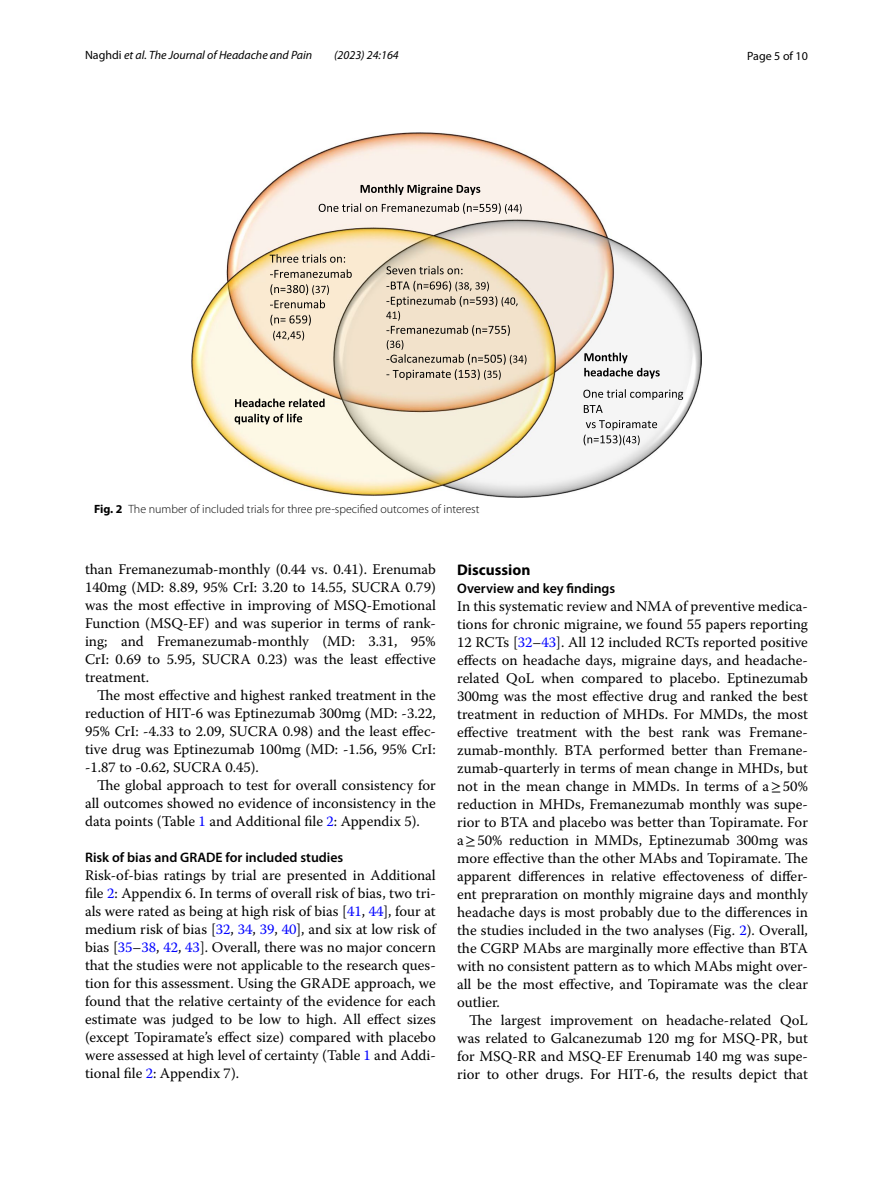
<style>
.page{position:relative;width:893px;height:1187px;background:#fff}
.page>*{position:absolute;margin:0;border:0;box-sizing:border-box;transform-origin:0 0}
.t1{font:700 15.45px "Myriad Pro";color:#000}
.t2{font:14.7px/18px "Warnock Pro";color:#000;text-align:justify}
.t3{font:600 13.8px "Myriad Pro";color:#000}
.t4{font:300 12px "Myriad Pro";color:#000}
.t5{font:italic 12px "Myriad Pro";color:#000}
.t6{font:12px "Myriad Pro";color:#000}
.s1{font-style:normal}
.s2{font-weight:700}
.s3{color:#00f}
.s4{font-family:"STIX"}
</style>
<div class="page">
<img style="left:191px;top:133px;width:511px;height:364px">
<svg style="left:361px;top:184px;width:119px;height:11px"></svg>
<svg style="left:319px;top:203px;width:203px;height:11px;background:#c7c0bb"></svg>
<svg style="left:270px;top:254px;width:75px;height:9px"></svg>
<svg style="left:270px;top:269px;width:82px;height:9px"></svg>
<svg style="left:270px;top:284px;width:59px;height:24px"></svg>
<svg style="left:270px;top:315px;width:41px;height:10px"></svg>
<svg style="left:273px;top:331px;width:31px;height:9px"></svg>
<svg style="left:583px;top:389px;width:100px;height:24px"></svg>
<svg style="left:584px;top:420px;width:73px;height:25px"></svg>
<svg style="left:386px;top:266px;width:76px;height:8px"></svg>
<svg style="left:386px;top:281px;width:140px;height:99px;background:#d8cab4"></svg>
<svg style="left:584px;top:352px;width:76px;height:26px"></svg>
<svg style="left:235px;top:398px;width:90px;height:9px"></svg>
<svg style="left:235px;top:413px;width:67px;height:11px"></svg>
<p class="t5" style="left:85px;top:48px;width:229px"><span class="s1">Naghdi</span> et al. The Journal of Headache and Pain</p>
<p class="t5" style="left:334px;top:48px;width:66px">(2023) 24:164</p>
<p class="t6" style="left:747px;top:48px;width:62px">Page 5 of 10</p>
<p class="t4" style="left:94px;top:502px;width:387px"><span class="s2">Fig. 2</span> The number of included trials for three pre-specified outcomes of interest</p>
<p class="t2" style="left:85px;top:560px;width:352px">than Fremanezumab-monthly (0.44 vs. 0.41). Erenumab 140mg (MD: 8.89, 95% CrI: 3.20 to 14.55, SUCRA 0.79) was the most effective in improving of MSQ-Emotional Function (MSQ-EF) and was superior in terms of rank&shy;ing; and Fremanezumab-monthly (MD: 3.31, 95% CrI: 0.69 to 5.95, SUCRA 0.23) was the least effective treatment.</p>
<p class="t2" style="left:85px;top:686px;width:352px;text-indent:12px">The most effective and highest ranked treatment in the reduction of HIT-6 was Eptinezumab 300mg (MD: -3.22, 95% CrI: -4.33 to 2.09, SUCRA 0.98) and the least effec&shy;tive drug was Eptinezumab 100mg (MD: -1.56, 95% CrI: -1.87 to -0.62, SUCRA 0.45).</p>
<p class="t2" style="left:85px;top:776px;width:352px;text-indent:12px">The global approach to test for overall consistency for all outcomes showed no evidence of inconsistency in the data points (Table <span class="s3">1</span> and Additional file <span class="s3">2</span>: Appendix 5).</p>
<p class="t3" style="left:85px;top:848px;width:260px">Risk of bias and GRADE for included studies</p>
<p class="t2" style="left:85px;top:866px;width:352px">Risk-of-bias ratings by trial are presented in Additional file <span class="s3">2</span>: Appendix 6. In terms of overall risk of bias, two tri&shy;als were rated as being at high risk of bias [<span class="s3">41</span>, <span class="s3">44</span>], four at medium risk of bias [<span class="s3">32</span>, <span class="s3">34</span>, <span class="s3">39</span>, <span class="s3">40</span>], and six at low risk of bias [<span class="s3">35</span>–<span class="s3">38</span>, <span class="s3">42</span>, <span class="s3">43</span>]. Overall, there was no major concern that the studies were not applicable to the research ques&shy;tion for this assessment. Using the GRADE approach, we found that the relative certainty of the evidence for each estimate was judged to be low to high. All effect sizes (except Topiramate’s effect size) compared with placebo were assessed at high level of certainty (Table <span class="s3">1</span> and Addi&shy;tional file <span class="s3">2</span>: Appendix 7).</p>
<p class="t1" style="left:457px;top:559px;width:75px">Discussion</p>
<p class="t3" style="left:457px;top:579px;width:160px">Overview and key findings</p>
<p class="t2" style="left:457px;top:596px;width:352px">In this systematic review and NMA of preventive medica&shy;tions for chronic migraine, we found 55 papers reporting 12 RCTs [<span class="s3">32</span>–<span class="s3">43</span>]. All 12 included RCTs reported positive effects on headache days, migraine days, and headache&shy;related QoL when compared to placebo. Eptinezumab 300mg was the most effective drug and ranked the best treatment in reduction of MHDs. For MMDs, the most effective treatment with the best rank was Fremane&shy;zumab-monthly. BTA performed better than Fremane&shy;zumab-quarterly in terms of mean change in MHDs, but not in the mean change in MMDs. In terms of a<span class="s4">≥</span>50% reduction in MHDs, Fremanezumab monthly was supe&shy;rior to BTA and placebo was better than Topiramate. For a<span class="s4">≥</span>50% reduction in MMDs, Eptinezumab 300mg was more effective than the other MAbs and Topiramate. The apparent differences in relative effectoveness of differ&shy;ent prepraration on monthly migraine days and monthly headache days is most probably due to the differences in the studies included in the two analyses (Fig. <span class="s3">2</span>). Overall, the CGRP MAbs are marginally more effective than BTA with no consistent pattern as to which MAbs might over&shy;all be the most effective, and Topiramate was the clear outlier.</p>
<p class="t2" style="left:457px;top:1010px;width:352px;text-indent:12px">The largest improvement on headache-related QoL was related to Galcanezumab 120 mg for MSQ-PR, but for MSQ-RR and MSQ-EF Erenumab 140 mg was supe&shy;rior to other drugs. For HIT-6, the results depict that</p>
</div>
